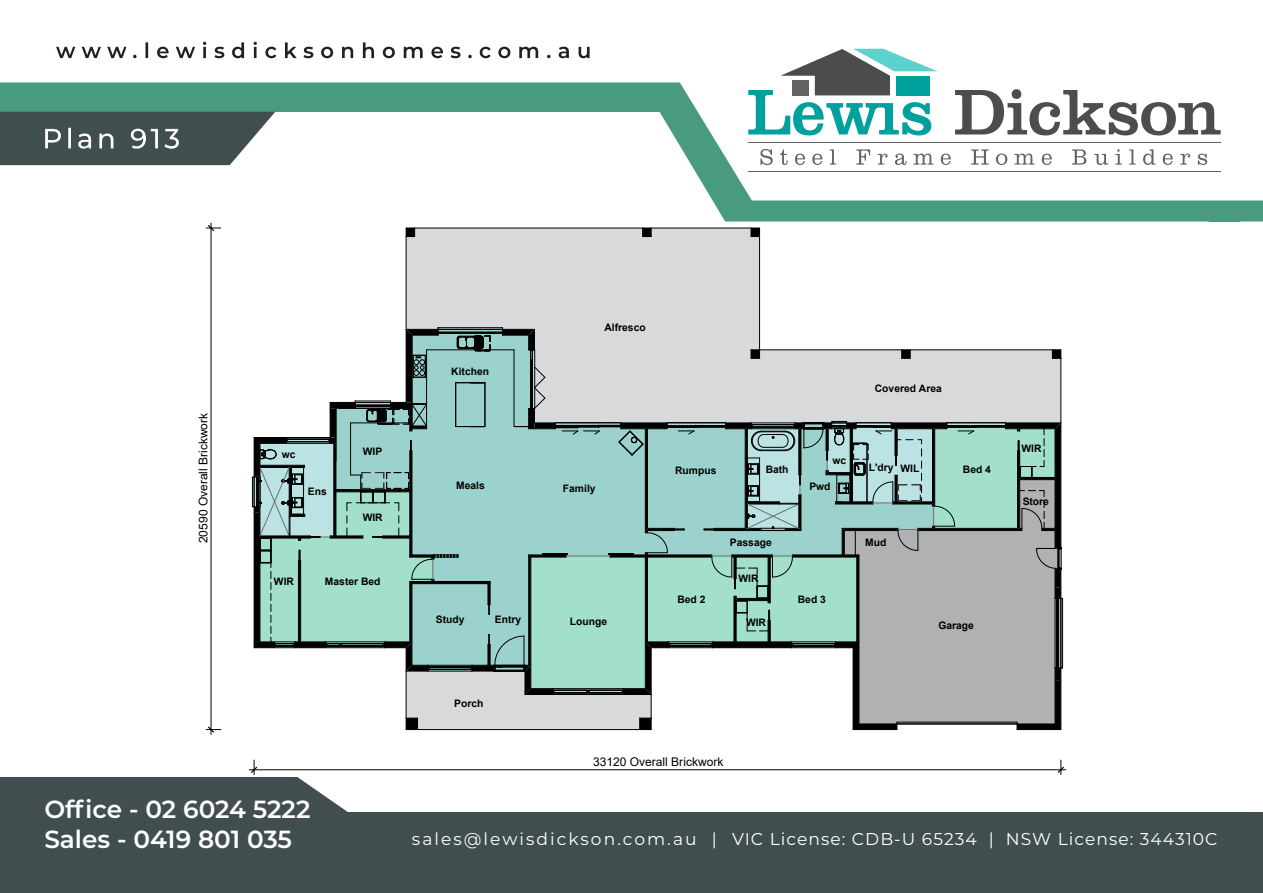
<style>
.page{position:relative;width:1263px;height:893px;background:#fff}
.page>*{position:absolute;margin:0;border:0;box-sizing:border-box;transform-origin:0 0}
.T_4{font:600 24.75px "Montserrat";color:#fff}
.t1{font:17.1px "Montserrat";letter-spacing:.06em;color:#fff}
.t2{font:12px "Arial";color:#000}
.t3{font:700 10.35px "Arial";color:#000}
</style>
<div class="page">
<svg style="left:712px;top:200px;width:551px;height:22px;background:#51a087"></svg>
<svg style="left:0;top:41px;width:1208px;height:159px"></svg>
<svg style="left:748px;top:49px;width:190px;height:86px"></svg>
<svg style="left:955px;top:89px;width:266px;height:46px"></svg>
<svg style="left:760px;top:149px;width:13px;height:16px"></svg>
<svg style="left:780px;top:149px;width:8px;height:16px"></svg>
<svg style="left:795px;top:154px;width:10px;height:11px"></svg>
<svg style="left:812px;top:154px;width:10px;height:11px"></svg>
<svg style="left:830px;top:149px;width:6px;height:16px"></svg>
<svg style="left:856px;top:149px;width:14px;height:16px"></svg>
<svg style="left:878px;top:154px;width:9px;height:11px"></svg>
<svg style="left:895px;top:154px;width:11px;height:11px"></svg>
<svg style="left:913px;top:154px;width:20px;height:11px"></svg>
<svg style="left:941px;top:154px;width:10px;height:11px"></svg>
<svg style="left:971px;top:149px;width:18px;height:16px"></svg>
<svg style="left:996px;top:154px;width:11px;height:11px"></svg>
<svg style="left:1014px;top:154px;width:20px;height:11px"></svg>
<svg style="left:1042px;top:154px;width:10px;height:11px"></svg>
<svg style="left:1072px;top:149px;width:14px;height:16px"></svg>
<svg style="left:1094px;top:154px;width:14px;height:11px"></svg>
<svg style="left:1115px;top:149px;width:7px;height:16px"></svg>
<svg style="left:1129px;top:149px;width:7px;height:16px"></svg>
<svg style="left:1143px;top:149px;width:12px;height:16px"></svg>
<svg style="left:1163px;top:154px;width:10px;height:11px"></svg>
<svg style="left:1180px;top:154px;width:10px;height:11px"></svg>
<svg style="left:1198px;top:154px;width:9px;height:11px"></svg>
<hr style="left:748px;top:142px;width:473px;height:1px;background:#636366">
<hr style="left:748px;top:171px;width:473px;height:1px;background:#636366">
<svg style="left:298px;top:777px;width:66px;height:36px"></svg>
<div style="left:0;top:777px;width:298px;height:48px;background:#424e50"></div>
<div style="left:0;top:813px;width:1263px;height:80px;background:#424e50"></div>
<svg style="left:56px;top:42px;width:534px;height:16px"></svg>
<svg style="left:0;top:112px;width:275px;height:53px;background:#596466"></svg>
<div style="left:407px;top:228px;width:354px;height:100px;background:#d8d9da"></div>
<hr style="left:438px;top:327px;width:65px;height:1px;background:#000">
<svg style="left:642px;top:228px;width:10px;height:9px"></svg>
<svg style="left:406px;top:228px;width:9px;height:9px"></svg>
<svg style="left:751px;top:228px;width:9px;height:9px"></svg>
<hr style="left:415px;top:228px;width:228px;height:1px;background:#000">
<hr style="left:406px;top:237px;width:1px;height:92px;background:#000">
<hr style="left:651px;top:228px;width:100px;height:1px;background:#000">
<hr style="left:759px;top:237px;width:1px;height:113px;background:#000">
<svg style="left:252px;top:328px;width:811px;height:402px"></svg>
<hr style="left:249px;top:769px;width:817px;height:1px;background:#000">
<svg style="left:250px;top:760px;width:8px;height:15px"></svg>
<svg style="left:1057px;top:760px;width:8px;height:15px"></svg>
<hr style="left:211px;top:223px;width:1px;height:511px;background:#000">
<svg style="left:206px;top:725px;width:15px;height:9px"></svg>
<svg style="left:206px;top:224px;width:15px;height:8px"></svg>
<p class="t2" style="left:195px;top:543px;width:132px;rotate:-90deg">20590 Overall Brickwork</p>
<p class="t3" style="left:282px;top:447px;width:15px">wc</p>
<p class="t3" style="left:308px;top:484px;width:20px">Ens</p>
<p class="t3" style="left:363px;top:444px;width:21px">WIP</p>
<p class="t3" style="left:363px;top:510px;width:22px">WIR</p>
<p class="t3" style="left:274px;top:574px;width:22px">WIR</p>
<p class="t3" style="left:325px;top:574px;width:57px">Master Bed</p>
<p class="t3" style="left:451px;top:364px;width:39px">Kitchen</p>
<p class="t3" style="left:456px;top:478px;width:30px">Meals</p>
<p class="t3" style="left:604px;top:320px;width:43px">Alfresco</p>
<p class="t3" style="left:563px;top:481px;width:34px">Family</p>
<p class="t3" style="left:436px;top:612px;width:30px">Study</p>
<p class="t3" style="left:570px;top:614px;width:39px">Lounge</p>
<p class="t3" style="left:495px;top:612px;width:28px">Entry</p>
<p class="t3" style="left:875px;top:381px;width:69px">Covered Area</p>
<p class="t3" style="left:675px;top:463px;width:43px">Rumpus</p>
<p class="t3" style="left:766px;top:462px;width:24px">Bath</p>
<p class="t3" style="left:730px;top:535px;width:43px">Passage</p>
<p class="t3" style="left:832px;top:453px;width:15px">wc</p>
<p class="t3" style="left:809px;top:479px;width:23px">Pwd</p>
<p class="t3" style="left:738px;top:571px;width:22px">WIR</p>
<p class="t3" style="left:746px;top:615px;width:22px">WIR</p>
<p class="t3" style="left:677px;top:592px;width:30px">Bed 2</p>
<p class="t3" style="left:798px;top:592px;width:30px">Bed 3</p>
<p class="t3" style="left:869px;top:460px;width:52px">L'dry WIL</p>
<p class="t3" style="left:865px;top:535px;width:23px">Mud</p>
<p class="t3" style="left:963px;top:462px;width:30px">Bed 4</p>
<p class="t3" style="left:938px;top:618px;width:37px">Garage</p>
<p class="t3" style="left:454px;top:696px;width:31px">Porch</p>
<p class="t2" style="left:593px;top:754px;width:132px">33120 Overall Brickwork</p>
<p class="t3" style="left:1021px;top:441px;width:22px">WIR</p>
<p class="t3" style="left:1023px;top:494px;width:28px">Store</p>
<p class="T_4" style="left:44px;top:792px;width:268px">Office - 02 6024 5222</p>
<p class="T_4" style="left:44px;top:822px;width:249px">Sales - 0419 801 035</p>
<p class="t1" style="left:412px;top:827px;width:807px">sales@lewisdickson.com.au | VIC License: CDB-U 65234 | NSW License: 344310C</p>
</div>
